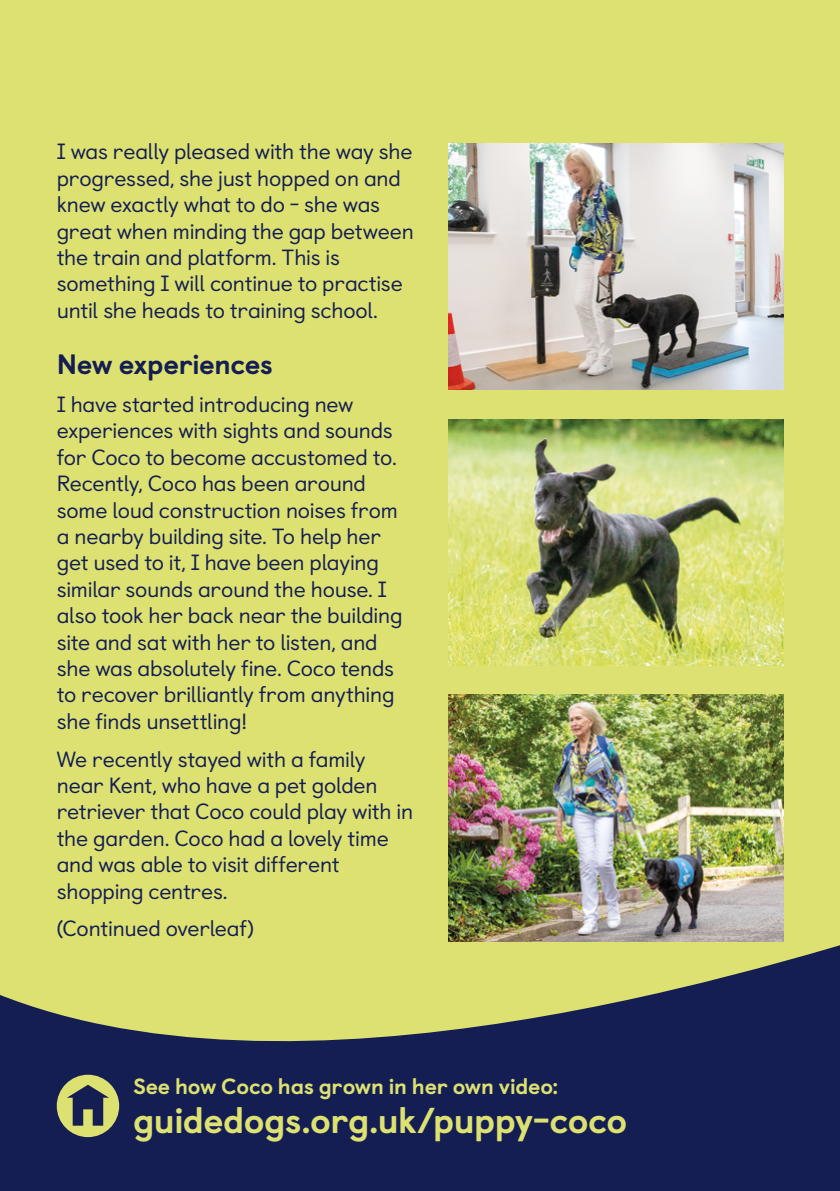
<style>
.page{position:relative;width:840px;height:1191px;background:#fff}
.page>*{position:absolute;margin:0;border:0;box-sizing:border-box;transform-origin:0 0}
.p_CTA2{font:800 36px "Castledown";letter-spacing:-.015em;color:#dce171}
.h2_main{font:800 28px "Castledown";letter-spacing:-.015em;color:#151e53}
.p_main{font:22px/26.4px "Castledown";letter-spacing:-.01em;color:#151e53}
.p_CTA{font:800 22px "Castledown";letter-spacing:-.01em;color:#dce171}
</style>
<div class="page">
<div style="left:0;top:0;width:839px;height:1191px;background:#dce171"></div>
<img style="left:448px;top:143px;width:334px;height:247px">
<img style="left:448px;top:419px;width:334px;height:246px">
<img style="left:448px;top:695px;width:334px;height:236px">
<svg style="left:0;top:931px;width:839px;height:260px;fill:#151e53"></svg>
<svg style="left:57px;top:1074px;width:62px;height:63px"></svg>
<p class="p_main" style="left:57px;top:137px;width:358px">I was really pleased with the way she progressed, she just hopped on and knew exactly what to do - she was great when minding the gap between the train and platform. This is something I will continue to practise until she heads to training school.</p>
<h2 class="h2_main" style="left:57px;top:341px;width:217px">New experiences</h2>
<p class="p_main" style="left:57px;top:389px;width:347px">I have started introducing new experiences with sights and sounds for Coco to become accustomed to.<br>Recently, Coco has been around some loud construction noises from a nearby building site. To help her get used to it, I have been playing similar sounds around the house. I also took her back near the building site and sat with her to listen, and she was absolutely fine. Coco tends to recover brilliantly from anything she finds unsettling!</p>
<p class="p_main" style="left:57px;top:744px;width:358px">We recently stayed with a family near Kent, who have a pet golden retriever that Coco could play with in the garden. Coco had a lovely time and was able to visit different shopping centres.</p>
<p class="p_main" style="left:57px;top:913px;width:198px">(Continued overleaf)</p>
<p class="p_CTA" style="left:133px;top:1068px;width:426px">See how Coco has grown in her own video:</p>
<p class="p_CTA2" style="left:133px;top:1090px;width:495px">guidedogs.org.uk/puppy-coco</p>
</div>
